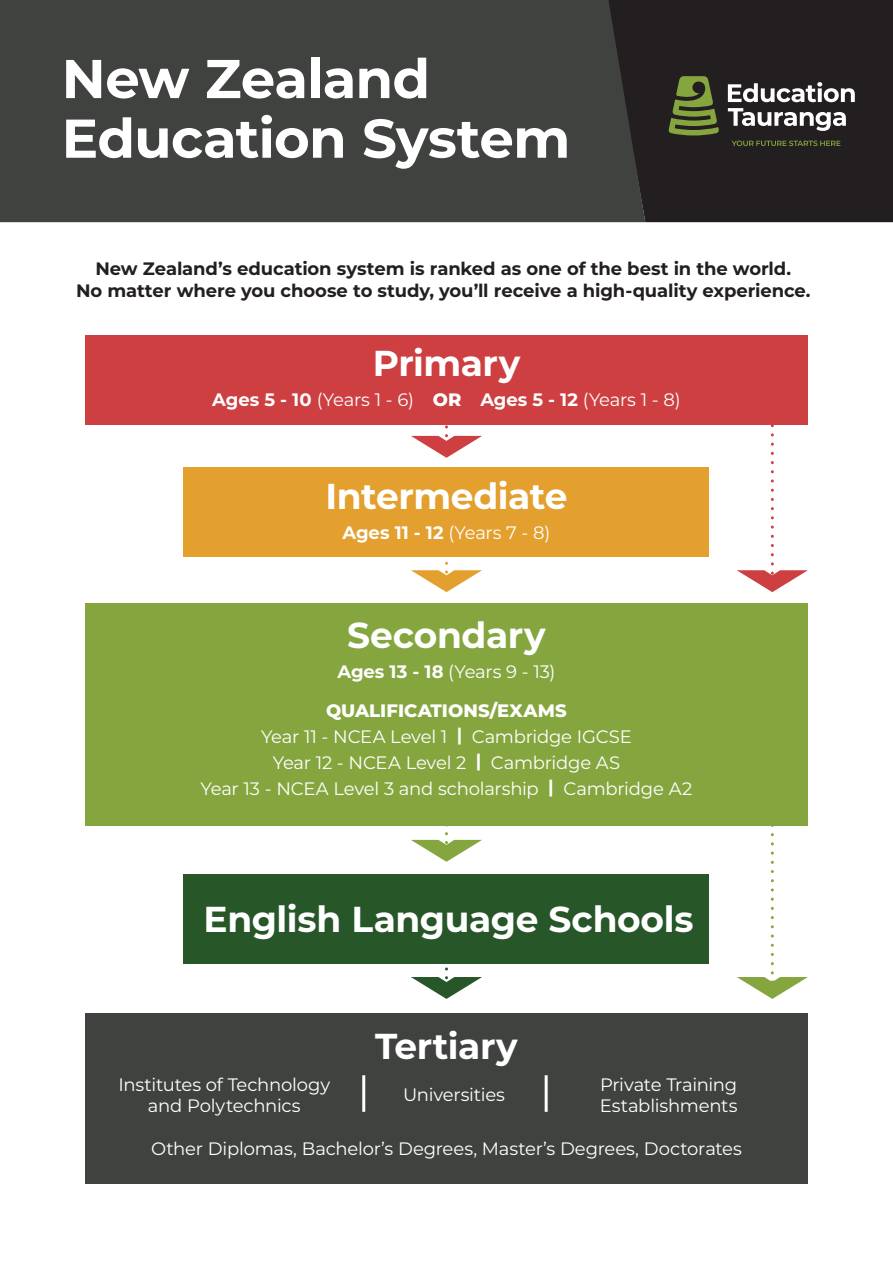
<style>
.page{position:relative;width:893px;height:1263px;background:#fff}
.page>*{position:absolute;margin:0;border:0;box-sizing:border-box;transform-origin:0 0}
.t1{font:700 54.45px/59.7px "Montserrat";letter-spacing:-.015em;color:#fff}
.t2{font:700 36px "Montserrat";letter-spacing:-.01em;color:#fff}
.t3{font:18px/25.8px "Montserrat";letter-spacing:-.015em;color:#fff;text-align:center}
.t4{font:700 18px/21.6px "Montserrat";letter-spacing:-.005em;color:#231f20;text-align:center}
.t5{font:800 18px/38.5px "Montserrat";letter-spacing:.005em;color:#fff;text-align:center}
.s1{font-weight:700}
.s2{font-weight:800}
.s3{font-weight:400}
</style>
<div class="page">
<div style="left:645px;top:0;width:248px;height:222px;background:#231f20"></div>
<div style="left:0;top:0;width:645px;height:222px;background:#40423f"></div>
<svg style="left:737px;top:826px;width:71px;height:173px"></svg>
<svg style="left:737px;top:424px;width:71px;height:168px"></svg>
<div style="left:85px;top:335px;width:723px;height:89px;background:#cd3f41"></div>
<div style="left:85px;top:604px;width:723px;height:222px;background:#85a63f"></div>
<div style="left:85px;top:1013px;width:723px;height:170px;background:#40423f"></div>
<hr style="left:362px;top:1075px;width:3px;height:37px;background:#fff">
<hr style="left:545px;top:1075px;width:3px;height:37px;background:#fff">
<div style="left:184px;top:468px;width:525px;height:89px;background:#e3a02e"></div>
<div style="left:184px;top:874px;width:525px;height:89px;background:#275629"></div>
<svg style="left:411px;top:561px;width:71px;height:31px"></svg>
<svg style="left:411px;top:424px;width:71px;height:34px"></svg>
<svg style="left:411px;top:963px;width:71px;height:36px"></svg>
<svg style="left:411px;top:826px;width:71px;height:36px"></svg>
<svg style="left:728px;top:82px;width:127px;height:20px"></svg>
<svg style="left:728px;top:108px;width:118px;height:23px"></svg>
<svg style="left:732px;top:141px;width:108px;height:5px"></svg>
<svg style="left:668px;top:76px;width:51px;height:59px;background:#566630"></svg>
<h1 class="t1" style="left:62px;top:46px;width:510px">New Zealand<br>Education System</h1>
<p class="t4" style="left:76px;top:257px;width:736px">New Zealand’s education system is ranked as one of the best in the world.<br>No matter where you choose to study, you’ll receive a high-quality experience.</p>
<h2 class="t2" style="left:373px;top:337px;width:149px">Primary</h2>
<p class="t3" style="left:212px;top:386px;width:470px"><span class="s1">Ages 5 - 10</span> (Years 1 - 6) <span class="s2">OR</span> <span class="s1">Ages 5 - 12</span> (Years 1 - 8)</p>
<h2 class="t2" style="left:325px;top:470px;width:244px">Intermediate</h2>
<p class="t3" style="left:343px;top:519px;width:209px"><span class="s1">Ages 11 - 12</span> (Years 7 - 8)</p>
<h2 class="t2" style="left:347px;top:609px;width:200px">Secondary</h2>
<p class="t5" style="left:326px;top:652px;width:242px"><span class="s1">Ages 13 - 18</span> <span class="s3">(Years 9 - 13)<br></span>QUALIFICATIONS/EXAMS</p>
<p class="t3" style="left:201px;top:723px;width:493px">Year 11 - NCEA Level 1 <span class="s1">|</span> Cambridge IGCSE<br>Year 12 - NCEA Level 2 <span class="s1">|</span> Cambridge AS<br>Year 13 - NCEA Level 3 and scholarship <span class="s1">|</span> Cambridge A2</p>
<h2 class="t2" style="left:203px;top:893px;width:492px">English Language Schools</h2>
<h2 class="t2" style="left:375px;top:1020px;width:144px">Tertiary</h2>
<p class="t3" style="left:118px;top:1073px;width:213px;line-height:21.6px">Institutes of Technology and Polytechnics</p>
<p class="t3" style="left:403px;top:1081px;width:104px">Universities</p>
<p class="t3" style="left:600px;top:1073px;width:139px;line-height:21.6px;text-align:left">Private Training<br>Establishments</p>
<p class="t3" style="left:151px;top:1135px;width:592px">Other Diplomas, Bachelor’s Degrees, Master’s Degrees, Doctorates</p>
</div>
